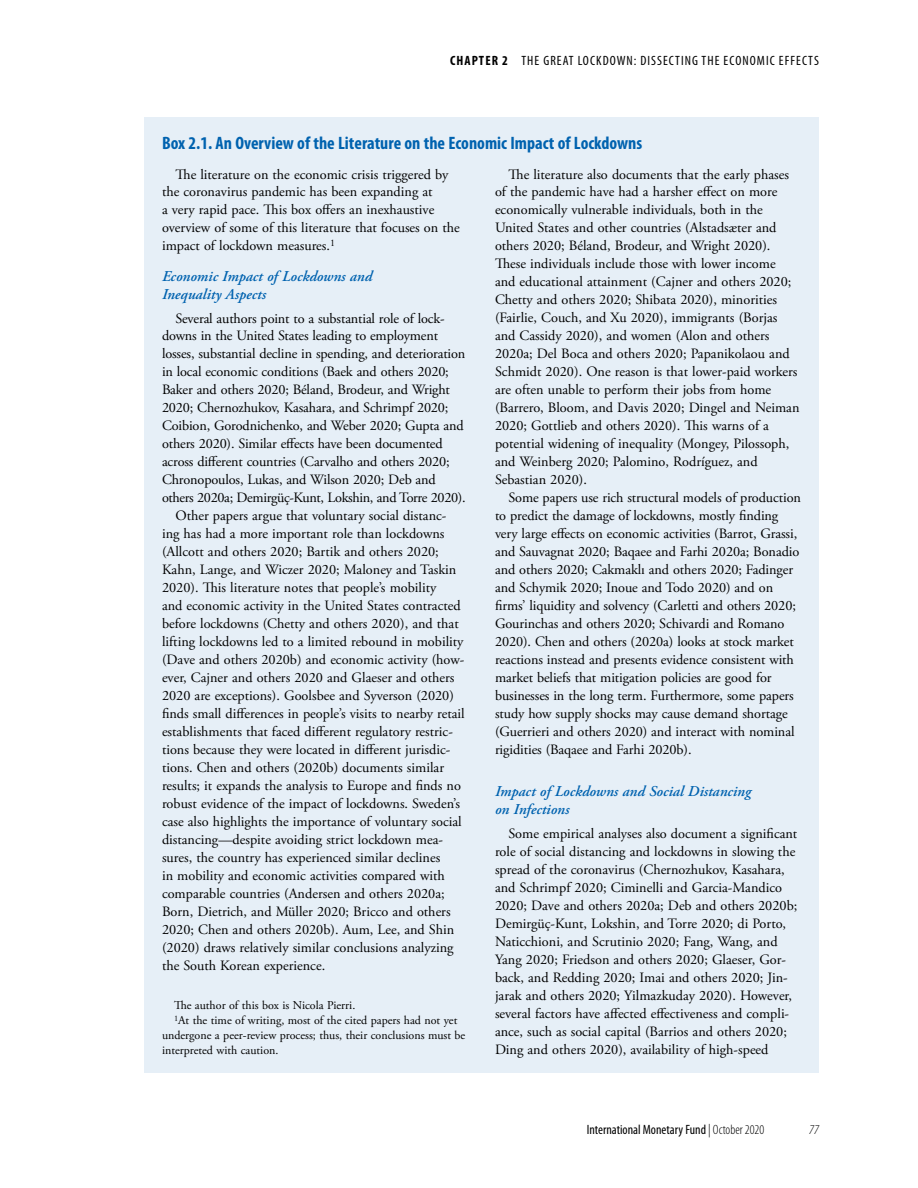
<style>
.page{position:relative;width:918px;height:1188px;background:#fff}
.page>*{position:absolute;margin:0;border:0;box-sizing:border-box;transform-origin:0 0}
.t1{font:700 condensed 18px "Myriad Pro";color:#0062af}
.t2{font:italic 600 15px/18px "Adobe Garamond Pro";color:#0062af}
.t3{font:14.25px/18px "Adobe Garamond Pro";color:#000}
.t4{font:14.25px "Adobe Garamond Pro";letter-spacing:-.025em;color:#000}
.t5{font:condensed 13.5px "Myriad Pro";letter-spacing:.08em;color:#000}
.t6{font:condensed 13.5px "Myriad Pro";color:#000}
.t7{font:italic 300 condensed 13.5px "Myriad Pro";color:#000}
.t8{font:12px "Adobe Garamond Pro";color:#000}
.s1{font-weight:700}
.s2{font-weight:300}
</style>
<div class="page">
<div style="left:144px;top:117px;width:675px;height:955px;background:#e6eff7"></div>
<p class="t5" style="left:450px;top:53px;width:370px"><span class="s1">CHAPTER 2</span> THE GREAT LOCKDOWN: DISSECTING THE ECONOMIC EFFECTS</p>
<p class="t1" style="left:162px;top:133px;width:482px">Box 2.1. An Overview of the Literature on the Economic Impact of Lockdowns</p>
<p class="t3" style="left:162px;top:165px;width:299px;text-indent:13px">The literature on the economic crisis triggered by the coronavirus pandemic has been expanding at<br>a very rapid pace. This box offers an inexhaustive overview of some of this literature that focuses on the impact of lockdown measures.<sup>1</sup></p>
<p class="t2" style="left:162px;top:267px;width:212px">Economic Impact of Lockdowns and<br>Inequality Aspects</p>
<p class="t3" style="left:176px;top:309px;width:271px">Several authors point to a substantial role of lock-</p>
<p class="t3" style="left:162px;top:327px;width:278px">downs in the United States leading to employment</p>
<p class="t3" style="left:162px;top:345px;width:305px">losses, substantial decline in spending, and deterioration</p>
<p class="t3" style="left:162px;top:363px;width:288px">in local economic conditions (Baek and others 2020;</p>
<p class="t3" style="left:162px;top:381px;width:289px">Baker and others 2020; Béland, Brodeur, and Wright</p>
<p class="t3" style="left:162px;top:399px;width:288px">2020; Chernozhukov, Kasahara, and Schrimpf 2020;</p>
<p class="t3" style="left:162px;top:417px;width:303px">Coibion, Gorodnichenko, and Weber 2020; Gupta and</p>
<p class="t3" style="left:162px;top:435px;width:282px">others 2020). Similar effects have been documented</p>
<p class="t3" style="left:162px;top:453px;width:289px">across different countries (Carvalho and others 2020;</p>
<p class="t3" style="left:162px;top:471px;width:275px">Chronopoulos, Lukas, and Wilson 2020; Deb and</p>
<p class="t4" style="left:162px;top:489px;width:305px">others 2020a; Demirgüç-Kunt, Lokshin, and Torre 2020).</p>
<p class="t3" style="left:176px;top:507px;width:272px">Other papers argue that voluntary social distanc-</p>
<p class="t3" style="left:162px;top:525px;width:284px">ing has had a more important role than lockdowns</p>
<p class="t3" style="left:162px;top:543px;width:278px">(Allcott and others 2020; Bartik and others 2020;</p>
<p class="t3" style="left:162px;top:561px;width:296px">Kahn, Lange, and Wiczer 2020; Maloney and Taskin</p>
<p class="t3" style="left:162px;top:579px;width:276px">2020). This literature notes that people’s mobility</p>
<p class="t3" style="left:162px;top:597px;width:300px">and economic activity in the United States contracted</p>
<p class="t3" style="left:162px;top:615px;width:298px">before lockdowns (Chetty and others 2020), and that</p>
<p class="t3" style="left:162px;top:633px;width:303px">lifting lockdowns led to a limited rebound in mobility</p>
<p class="t3" style="left:162px;top:651px;width:304px">(Dave and others 2020b) and economic activity (how-</p>
<p class="t3" style="left:162px;top:669px;width:294px">ever, Cajner and others 2020 and Glaeser and others</p>
<p class="t3" style="left:162px;top:687px;width:293px">2020 are exceptions). Goolsbee and Syverson (2020)</p>
<p class="t3" style="left:162px;top:705px;width:304px">finds small differences in people’s visits to nearby retail</p>
<p class="t3" style="left:162px;top:723px;width:292px">establishments that faced different regulatory restric-</p>
<p class="t3" style="left:162px;top:741px;width:290px">tions because they were located in different jurisdic-</p>
<p class="t3" style="left:162px;top:759px;width:284px">tions. Chen and others (2020b) documents similar</p>
<p class="t3" style="left:162px;top:777px;width:300px">results; it expands the analysis to Europe and finds no</p>
<p class="t3" style="left:162px;top:795px;width:300px">robust evidence of the impact of lockdowns. Sweden’s</p>
<p class="t3" style="left:162px;top:813px;width:301px">case also highlights the importance of voluntary social</p>
<p class="t3" style="left:162px;top:831px;width:283px">distancing—despite avoiding strict lockdown mea-</p>
<p class="t3" style="left:162px;top:849px;width:280px">sures, the country has experienced similar declines</p>
<p class="t3" style="left:162px;top:867px;width:284px">in mobility and economic activities compared with</p>
<p class="t3" style="left:162px;top:885px;width:284px">comparable countries (Andersen and others 2020a;</p>
<p class="t3" style="left:162px;top:903px;width:290px">Born, Dietrich, and Müller 2020; Bricco and others</p>
<p class="t3" style="left:162px;top:921px;width:294px">2020; Chen and others 2020b). Aum, Lee, and Shin</p>
<p class="t3" style="left:162px;top:939px;width:293px">(2020) draws relatively similar conclusions analyzing</p>
<p class="t3" style="left:162px;top:957px;width:165px">the South Korean experience.</p>
<p class="t8" style="left:174px;top:998px;width:183px">The author of this box is Nicola Pierri.</p>
<p class="t8" style="left:174px;top:1013px;width:285px"><sup>1</sup>At the time of writing, most of the cited papers had not yet</p>
<p class="t8" style="left:162px;top:1028px;width:305px">undergone a peer-review process; thus, their conclusions must be</p>
<p class="t8" style="left:162px;top:1043px;width:118px">interpreted with caution.</p>
<p class="t3" style="left:495px;top:165px;width:306px;text-indent:13px">The literature also documents that the early phases of the pandemic have had a harsher effect on more economically vulnerable individuals, both in the United States and other countries (Alstadsæter and others 2020; Béland, Brodeur, and Wright 2020).<br>These individuals include those with lower income and educational attainment (Cajner and others 2020; Chetty and others 2020; Shibata 2020), minorities (Fairlie, Couch, and Xu 2020), immigrants (Borjas and Cassidy 2020), and women (Alon and others 2020a; Del Boca and others 2020; Papanikolaou and Schmidt 2020). One reason is that lower-paid workers are often unable to perform their jobs from home (Barrero, Bloom, and Davis 2020; Dingel and Neiman 2020; Gottlieb and others 2020). This warns of a potential widening of inequality (Mongey, Pilossoph, and Weinberg 2020; Palomino, Rodríguez, and Sebastian 2020).</p>
<p class="t3" style="left:495px;top:489px;width:308px;text-indent:13px">Some papers use rich structural models of production to predict the damage of lockdowns, mostly finding very large effects on economic activities (Barrot, Grassi, and Sauvagnat 2020; Baqaee and Farhi 2020a; Bonadio and others 2020; Cakmaklı and others 2020; Fadinger and Schymik 2020; Inoue and Todo 2020) and on firms’ liquidity and solvency (Carletti and others 2020; Gourinchas and others 2020; Schivardi and Romano 2020). Chen and others (2020a) looks at stock market reactions instead and presents evidence consistent with market beliefs that mitigation policies are good for businesses in the long term. Furthermore, some papers study how supply shocks may cause demand shortage (Guerrieri and others 2020) and interact with nominal rigidities (Baqaee and Farhi 2020b).</p>
<p class="t2" style="left:495px;top:783px;width:258px">Impact of Lockdowns and Social Distancing on Infections</p>
<p class="t3" style="left:495px;top:825px;width:304px;text-indent:13px">Some empirical analyses also document a significant role of social distancing and lockdowns in slowing the spread of the coronavirus (Chernozhukov, Kasahara, and Schrimpf 2020; Ciminelli and Garcia-Mandico 2020; Dave and others 2020a; Deb and others 2020b; Demirgüç-Kunt, Lokshin, and Torre 2020; di Porto, Naticchioni, and Scrutinio 2020; Fang, Wang, and Yang 2020; Friedson and others 2020; Glaeser, Gor&shy;back, and Redding 2020; Imai and others 2020; Jin&shy;jarak and others 2020; Yilmazkuday 2020). However, several factors have affected effectiveness and compli&shy;ance, such as social capital (Barrios and others 2020; Ding and others 2020), availability of high-speed</p>
<p class="t6" style="left:587px;top:1122px;width:179px">International Monetary Fund <span class="s2">| October 2020</span></p>
<p class="t7" style="left:809px;top:1122px;width:11px">77</p>
</div>
